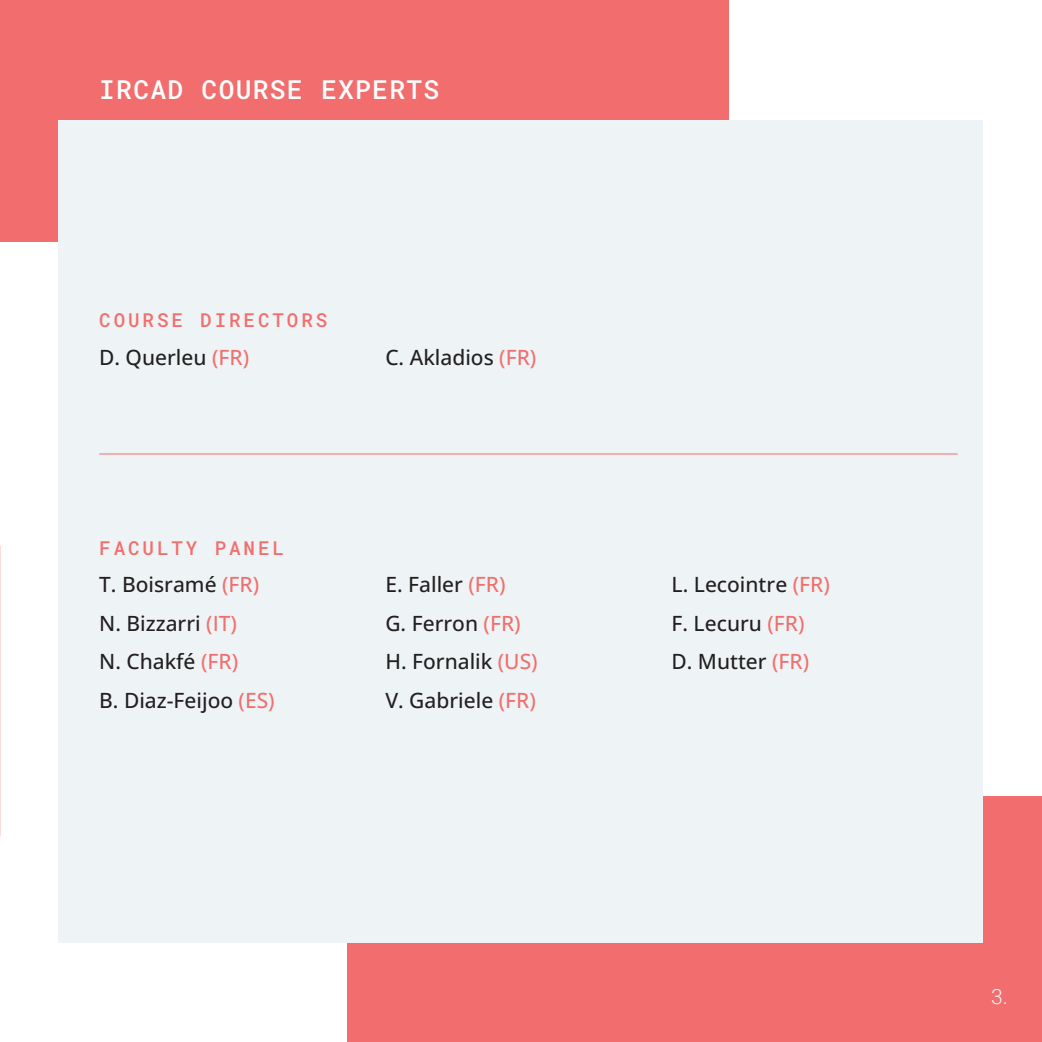
<style>
.page{position:relative;width:1042px;height:1042px;background:#fff}
.page>*{position:absolute;margin:0;border:0;box-sizing:border-box;transform-origin:0 0}
.t1{font:26.25px "Roboto Mono";letter-spacing:.05em;color:#fff}
.t2{font:21px/38.5px "Open Sans";color:#231f20}
.t3{font:300 21px "Roboto";color:#eef4f5}
.t4{font:19.25px "Roboto Mono";letter-spacing:.15em;color:#f26e6e}
.s1{color:#f26e6e}
</style>
<div class="page">
<div style="left:347px;top:796px;width:695px;height:246px;background:#f26e6e"></div>
<div style="left:0;top:0;width:728px;height:242px;background:#f26e6e"></div>
<div style="left:58px;top:120px;width:924px;height:823px;background:#eef4f5"></div>
<hr style="left:99px;top:453px;width:858px;height:1px;background:#f26e6e">
<p class="t1" style="left:99px;top:72px;width:341px">IRCAD COURSE EXPERTS</p>
<p class="t4" style="left:99px;top:307px;width:230px">COURSE DIRECTORS</p>
<p class="t2" style="left:99px;top:337px;width:151px">D. Querleu <span class="s1">(FR)</span></p>
<p class="t2" style="left:385px;top:337px;width:152px">C. Akladios <span class="s1">(FR)</span></p>
<p class="t4" style="left:99px;top:534px;width:186px">FACULTY PANEL</p>
<p class="t2" style="left:99px;top:565px;width:177px">T. Boisramé <span class="s1">(FR)<br></span>N. Bizzarri <span class="s1">(IT)<br></span>N. Chakfé <span class="s1">(FR)<br></span>B. Diaz-Feijoo <span class="s1">(ES)</span></p>
<p class="t2" style="left:385px;top:565px;width:154px">E. Faller <span class="s1">(FR)<br></span>G. Ferron <span class="s1">(FR)<br></span>H. Fornalik <span class="s1">(US)<br></span>V. Gabriele <span class="s1">(FR)</span></p>
<p class="t2" style="left:671px;top:565px;width:160px">L. Lecointre <span class="s1">(FR)<br></span>F. Lecuru <span class="s1">(FR)<br></span>D. Mutter <span class="s1">(FR)</span></p>
<p class="t3" style="left:991px;top:982px;width:18px">3.</p>
</div>
